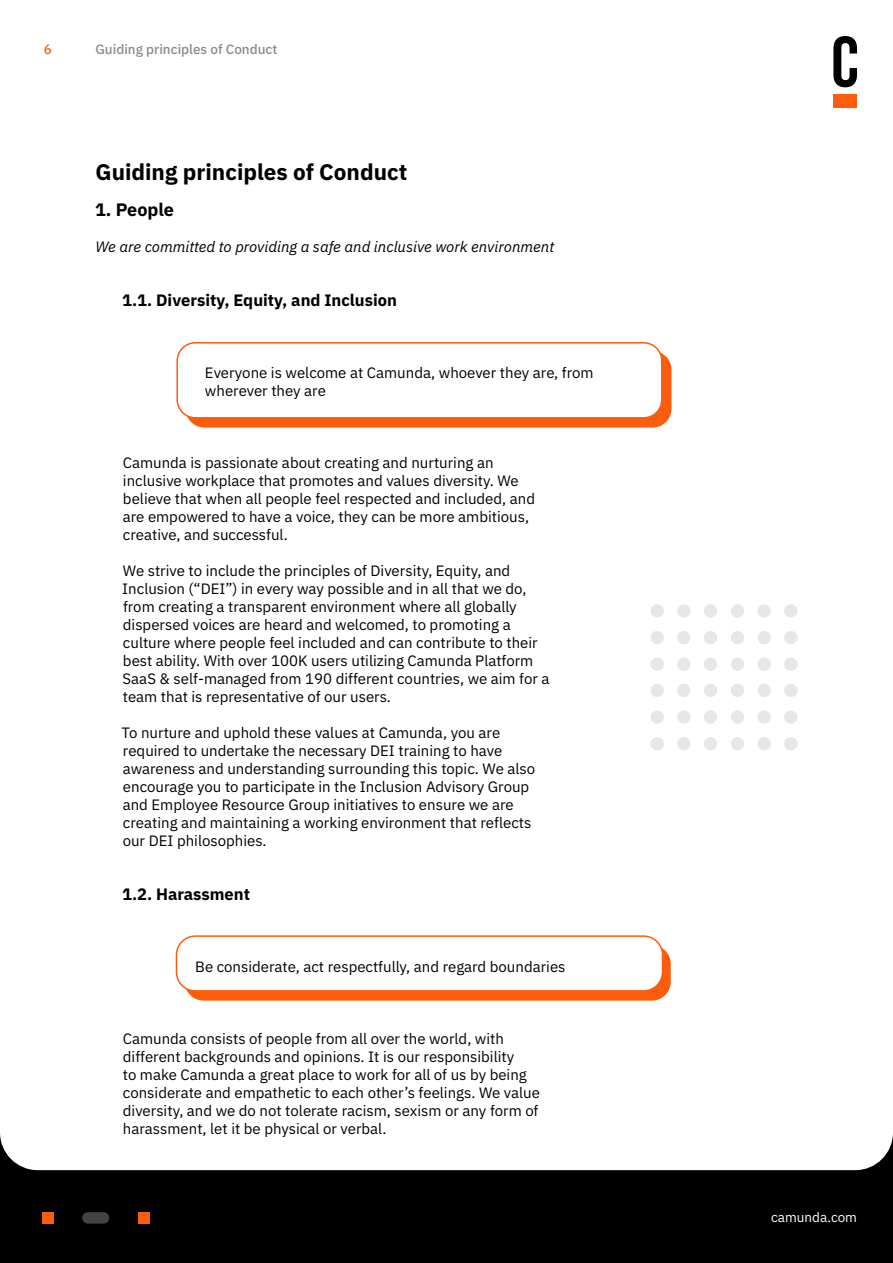
<style>
.page{position:relative;width:893px;height:1263px;background:#fff}
.page>*{position:absolute;margin:0;border:0;box-sizing:border-box;transform-origin:0 0}
.header1{font:700 22.5px "IBM Plex Sans";color:#000}
.header2{font:700 18px "IBM Plex Sans";color:#000}
.header3{font:700 16.5px "IBM Plex Sans";color:#000}
.content-indented{font:15px/18px "IBM Plex Sans";color:#000}
.content{font:15px/18px "IBM Plex Sans";color:#000}
.content-2{font:italic 15px "IBM Plex Sans";color:#000}
.running-header{font:500 13.5px "IBM Plex Sans";color:#888b8d}
.t1{font:13.5px "IBM Plex Sans";color:#fff}
.t2{font:500 13.5px "IBM Plex Sans";color:#fc5d0d}
</style>
<div class="page">
<div style="left:0;top:1170px;width:893px;height:93px;background:#000"></div>
<svg style="left:833px;top:36px;width:24px;height:51px"></svg>
<div style="left:833px;top:95px;width:24px;height:13px;background:#fc5d0d"></div>
<div style="left:82px;top:1212px;width:27px;height:11px;background:#434343;border-radius:6px"></div>
<div style="left:42px;top:1212px;width:11px;height:11px;background:#fc5d0d"></div>
<div style="left:138px;top:1212px;width:11px;height:11px;background:#fc5d0d"></div>
<div style="left:185px;top:351px;width:486px;height:77px;background:#fc5d0d;border-radius:19px"></div>
<div style="left:185px;top:945px;width:486px;height:56px;background:#fc5d0d;border-radius:19px"></div>
<div style="left:784px;top:604px;width:13px;height:14px;background:#e6e7e8;border-radius:50%"></div>
<div style="left:731px;top:658px;width:13px;height:13px;background:#e6e7e8;border-radius:50%"></div>
<div style="left:757px;top:604px;width:14px;height:14px;background:#e6e7e8;border-radius:50%"></div>
<div style="left:784px;top:631px;width:13px;height:13px;background:#e6e7e8;border-radius:50%"></div>
<div style="left:731px;top:631px;width:13px;height:13px;background:#e6e7e8;border-radius:50%"></div>
<div style="left:757px;top:658px;width:14px;height:13px;background:#e6e7e8;border-radius:50%"></div>
<div style="left:731px;top:604px;width:13px;height:14px;background:#e6e7e8;border-radius:50%"></div>
<div style="left:757px;top:631px;width:14px;height:13px;background:#e6e7e8;border-radius:50%"></div>
<div style="left:784px;top:658px;width:13px;height:13px;background:#e6e7e8;border-radius:50%"></div>
<div style="left:704px;top:604px;width:13px;height:14px;background:#e6e7e8;border-radius:50%"></div>
<div style="left:650px;top:658px;width:14px;height:13px;background:#e6e7e8;border-radius:50%"></div>
<div style="left:677px;top:604px;width:13px;height:14px;background:#e6e7e8;border-radius:50%"></div>
<div style="left:704px;top:631px;width:13px;height:13px;background:#e6e7e8;border-radius:50%"></div>
<div style="left:650px;top:631px;width:14px;height:13px;background:#e6e7e8;border-radius:50%"></div>
<div style="left:677px;top:658px;width:13px;height:13px;background:#e6e7e8;border-radius:50%"></div>
<div style="left:650px;top:604px;width:14px;height:14px;background:#e6e7e8;border-radius:50%"></div>
<div style="left:677px;top:631px;width:13px;height:13px;background:#e6e7e8;border-radius:50%"></div>
<div style="left:704px;top:658px;width:13px;height:13px;background:#e6e7e8;border-radius:50%"></div>
<div style="left:784px;top:684px;width:13px;height:13px;background:#e6e7e8;border-radius:50%"></div>
<div style="left:731px;top:737px;width:13px;height:13px;background:#e6e7e8;border-radius:50%"></div>
<div style="left:757px;top:684px;width:14px;height:13px;background:#e6e7e8;border-radius:50%"></div>
<div style="left:784px;top:710px;width:13px;height:14px;background:#e6e7e8;border-radius:50%"></div>
<div style="left:731px;top:710px;width:13px;height:14px;background:#e6e7e8;border-radius:50%"></div>
<div style="left:757px;top:737px;width:14px;height:13px;background:#e6e7e8;border-radius:50%"></div>
<div style="left:731px;top:684px;width:13px;height:13px;background:#e6e7e8;border-radius:50%"></div>
<div style="left:757px;top:710px;width:14px;height:14px;background:#e6e7e8;border-radius:50%"></div>
<div style="left:784px;top:737px;width:13px;height:13px;background:#e6e7e8;border-radius:50%"></div>
<div style="left:704px;top:684px;width:13px;height:13px;background:#e6e7e8;border-radius:50%"></div>
<div style="left:650px;top:737px;width:14px;height:13px;background:#e6e7e8;border-radius:50%"></div>
<div style="left:677px;top:684px;width:13px;height:13px;background:#e6e7e8;border-radius:50%"></div>
<div style="left:704px;top:710px;width:13px;height:14px;background:#e6e7e8;border-radius:50%"></div>
<div style="left:650px;top:710px;width:14px;height:14px;background:#e6e7e8;border-radius:50%"></div>
<div style="left:677px;top:737px;width:13px;height:13px;background:#e6e7e8;border-radius:50%"></div>
<div style="left:650px;top:684px;width:14px;height:13px;background:#e6e7e8;border-radius:50%"></div>
<div style="left:677px;top:710px;width:13px;height:14px;background:#e6e7e8;border-radius:50%"></div>
<div style="left:704px;top:737px;width:13px;height:13px;background:#e6e7e8;border-radius:50%"></div>
<div style="left:177px;top:343px;width:485px;height:75px;background:#fff;border-radius:18px"></div>
<div style="left:176px;top:342px;width:486px;height:77px;border:2px solid #fc5d0d;border-radius:18px"></div>
<div style="left:176px;top:936px;width:486px;height:55px;background:#fff;border-radius:19px"></div>
<div style="left:176px;top:935px;width:487px;height:57px;border:2px solid #fc5d0d;border-radius:19px"></div>
<p class="t2" style="left:44px;top:39px;width:10px">6</p>
<p class="running-header" style="left:95px;top:39px;width:183px">Guiding principles of Conduct</p>
<p class="header1" style="left:95px;top:154px;width:313px">Guiding principles of Conduct</p>
<p class="header2" style="left:95px;top:195px;width:80px">1. People</p>
<p class="content-2" style="left:96px;top:235px;width:460px">We are committed to providing a safe and inclusive work environment</p>
<p class="header3" style="left:122px;top:287px;width:276px">1.1. Diversity, Equity, and Inclusion</p>
<p class="content" style="left:205px;top:362px;width:390px">Everyone is welcome at Camunda, whoever they are, from wherever they are</p>
<p class="content-indented" style="left:123px;top:452px;width:414px">Camunda is passionate about creating and nurturing an inclusive workplace that promotes and values diversity. We believe that when all people feel respected and included, and are empowered to have a voice, they can be more ambitious, creative, and successful.</p>
<p class="content-indented" style="left:122px;top:560px;width:429px">We strive to include the principles of Diversity, Equity, and Inclusion (“DEI”) in every way possible and in all that we do, from creating a transparent environment where all globally dispersed voices are heard and welcomed, to promoting a culture where people feel included and can contribute to their best ability. With over 100K users utilizing Camunda Platform SaaS &amp; self-managed from 190 different countries, we aim for a team that is representative of our users.</p>
<p class="content-indented" style="left:122px;top:722px;width:415px">To nurture and uphold these values at Camunda, you are required to undertake the necessary DEI training to have awareness and understanding surrounding this topic. We also encourage you to participate in the Inclusion Advisory Group and Employee Resource Group initiatives to ensure we are creating and maintaining a working environment that reflects our DEI philosophies.</p>
<p class="header3" style="left:122px;top:881px;width:129px">1.2. Harassment</p>
<p class="content" style="left:195px;top:956px;width:372px">Be considerate, act respectfully, and regard boundaries</p>
<p class="content-indented" style="left:123px;top:1028px;width:419px">Camunda consists of people from all over the world, with different backgrounds and opinions. It is our responsibility<br>to make Camunda a great place to work for all of us by being considerate and empathetic to each other’s feelings. We value diversity, and we do not tolerate racism, sexism or any form of harassment, let it be physical or verbal.</p>
<p class="t1" style="left:771px;top:1207px;width:87px">camunda.com</p>
</div>
